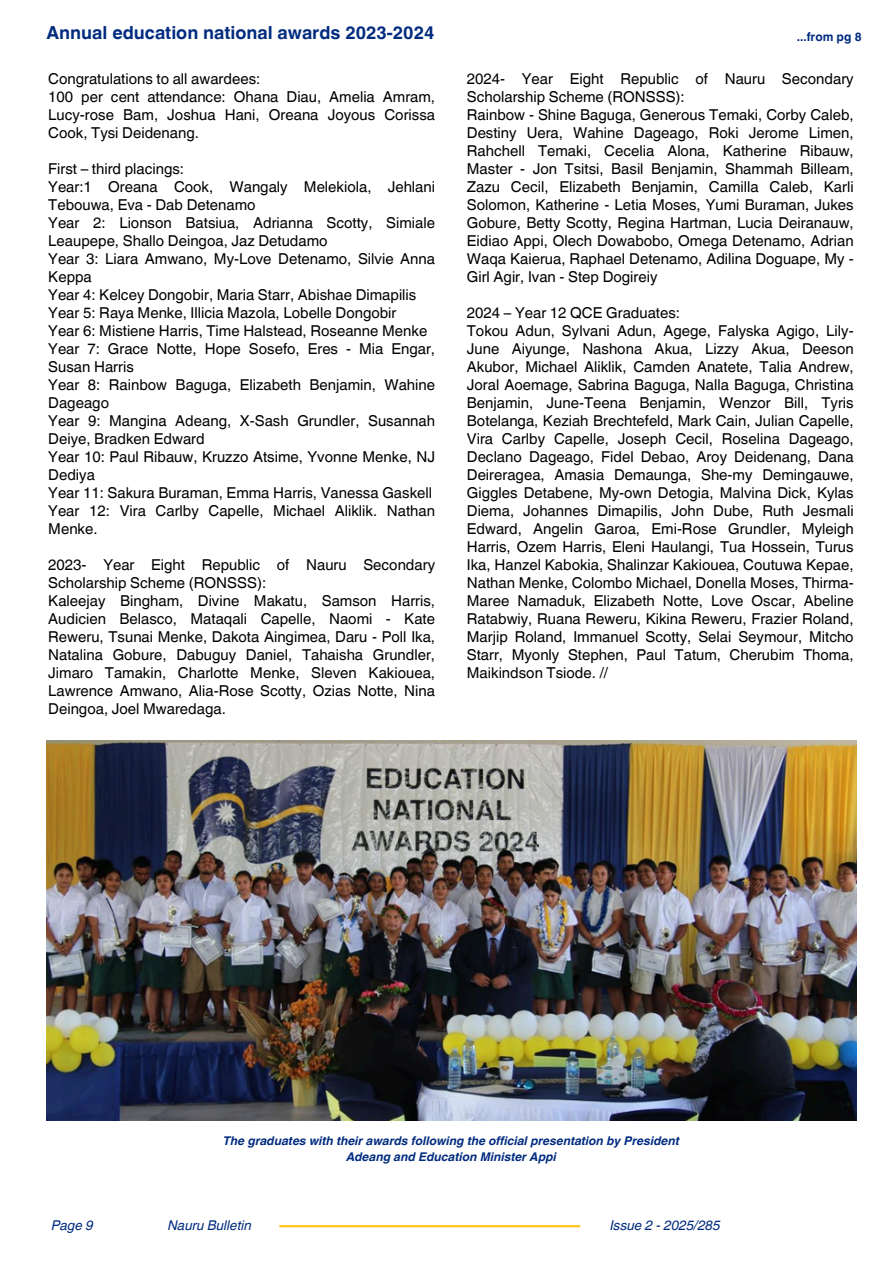
<style>
.page{position:relative;width:894px;height:1264px;background:#fff}
.page>*{position:absolute;margin:0;border:0;box-sizing:border-box;transform-origin:0 0}
.t1{font:700 18px "Helvetica World";color:#012b7f}
.t2{font:15px/18px "Helvetica World";color:#000}
.t3{font:italic 13.5px "Helvetica World";color:#012b7f}
.t4{font:italic 700 12px/16px "Helvetica World";color:#012b7f;text-align:center}
.t5{font:700 12px "Helvetica World";color:#012b7f}
</style>
<div class="page">
<hr style="left:279px;top:1224px;width:301px;height:3px;background:#ffc61e">
<img style="left:47px;top:740px;width:808px;height:380px">
<p class="t1" style="left:47px;top:18px;width:389px">Annual education national awards 2023-2024</p>
<h2 class="t5" style="left:796px;top:27px;width:66px">...from pg 8</h2>
<h2 class="t2" style="left:48px;top:70px;width:388px">Congratulations to all awardees:<br>100 per cent attendance: Ohana Diau, Amelia Amram, Lucy-rose Bam, Joshua Hani, Oreana Joyous Corissa Cook, Tysi Deidenang.</h2>
<h2 class="t2" style="left:48px;top:160px;width:388px">First – third placings:<br>Year:1 Oreana Cook, Wangaly Melekiola, Jehlani Tebouwa, Eva - Dab Detenamo<br>Year 2: Lionson Batsiua, Adrianna Scotty, Simiale Leaupepe, Shallo Deingoa, Jaz Detudamo<br>Year 3: Liara Amwano, My-Love Detenamo, Silvie Anna Keppa<br>Year 4: Kelcey Dongobir, Maria Starr, Abishae Dimapilis Year 5: Raya Menke, Illicia Mazola, Lobelle Dongobir<br>Year 6: Mistiene Harris, Time Halstead, Roseanne Menke Year 7: Grace Notte, Hope Sosefo, Eres - Mia Engar, Susan Harris<br>Year 8: Rainbow Baguga, Elizabeth Benjamin, Wahine Dageago<br>Year 9: Mangina Adeang, X-Sash Grundler, Susannah Deiye, Bradken Edward<br>Year 10: Paul Ribauw, Kruzzo Atsime, Yvonne Menke, NJ Dediya<br>Year 11: Sakura Buraman, Emma Harris, Vanessa Gaskell Year 12: Vira Carlby Capelle, Michael Aliklik. Nathan Menke.</h2>
<h2 class="t2" style="left:48px;top:556px;width:388px">2023- Year Eight Republic of Nauru Secondary Scholarship Scheme (RONSSS):<br>Kaleejay Bingham, Divine Makatu, Samson Harris, Audicien Belasco, Mataqali Capelle, Naomi - Kate Reweru, Tsunai Menke, Dakota Aingimea, Daru - Poll Ika, Natalina Gobure, Dabuguy Daniel, Tahaisha Grundler, Jimaro Tamakin, Charlotte Menke, Sleven Kakiouea, Lawrence Amwano, Alia-Rose Scotty, Ozias Notte, Nina Deingoa, Joel Mwaredaga.</h2>
<h2 class="t2" style="left:466px;top:70px;width:388px">2024- Year Eight Republic of Nauru Secondary Scholarship Scheme (RONSSS):<br>Rainbow - Shine Baguga, Generous Temaki, Corby Caleb, Destiny Uera, Wahine Dageago, Roki Jerome Limen, Rahchell Temaki, Cecelia Alona, Katherine Ribauw, Master - Jon Tsitsi, Basil Benjamin, Shammah Billeam, Zazu Cecil, Elizabeth Benjamin, Camilla Caleb, Karli Solomon, Katherine - Letia Moses, Yumi Buraman, Jukes Gobure, Betty Scotty, Regina Hartman, Lucia Deiranauw, Eidiao Appi, Olech Dowabobo, Omega Detenamo, Adrian Waqa Kaierua, Raphael Detenamo, Adilina Doguape, My - Girl Agir, Ivan - Step Dogireiy</h2>
<p class="t2" style="left:466px;top:304px;width:388px">2024 – Year 12 QCE Graduates:<br>Tokou Adun, Sylvani Adun, Agege, Falyska Agigo, Lily-June Aiyunge, Nashona Akua, Lizzy Akua, Deeson Akubor, Michael Aliklik, Camden Anatete, Talia Andrew, Joral Aoemage, Sabrina Baguga, Nalla Baguga, Christina Benjamin, June-Teena Benjamin, Wenzor Bill, Tyris Botelanga, Keziah Brechtefeld, Mark Cain, Julian Capelle, Vira Carlby Capelle, Joseph Cecil, Roselina Dageago, Declano Dageago, Fidel Debao, Aroy Deidenang, Dana Deireragea, Amasia Demaunga, She-my Demingauwe, Giggles Detabene, My-own Detogia, Malvina Dick, Kylas Diema, Johannes Dimapilis, John Dube, Ruth Jesmali Edward, Angelin Garoa, Emi-Rose Grundler, Myleigh Harris, Ozem Harris, Eleni Haulangi, Tua Hossein, Turus Ika, Hanzel Kabokia, Shalinzar Kakiouea, Coutuwa Kepae, Nathan Menke, Colombo Michael, Donella Moses, Thirma-Maree Namaduk, Elizabeth Notte, Love Oscar, Abeline Ratabwiy, Ruana Reweru, Kikina Reweru, Frazier Roland, Marjip Roland, Immanuel Scotty, Selai Seymour, Mitcho Starr, Myonly Stephen, Paul Tatum, Cherubim Thoma, Maikindson Tsiode. //</p>
<h2 class="t4" style="left:223px;top:1131px;width:457px">The graduates with their awards following the official presentation by President<br>Adeang and Education Minister Appi</h2>
<p class="t3" style="left:51px;top:1213px;width:43px">Page 9</p>
<h1 class="t3" style="left:168px;top:1213px;width:85px">Nauru Bulletin</h1>
<h2 class="t3" style="left:610px;top:1213px;width:112px">Issue 2 - 2025/285</h2>
</div>
